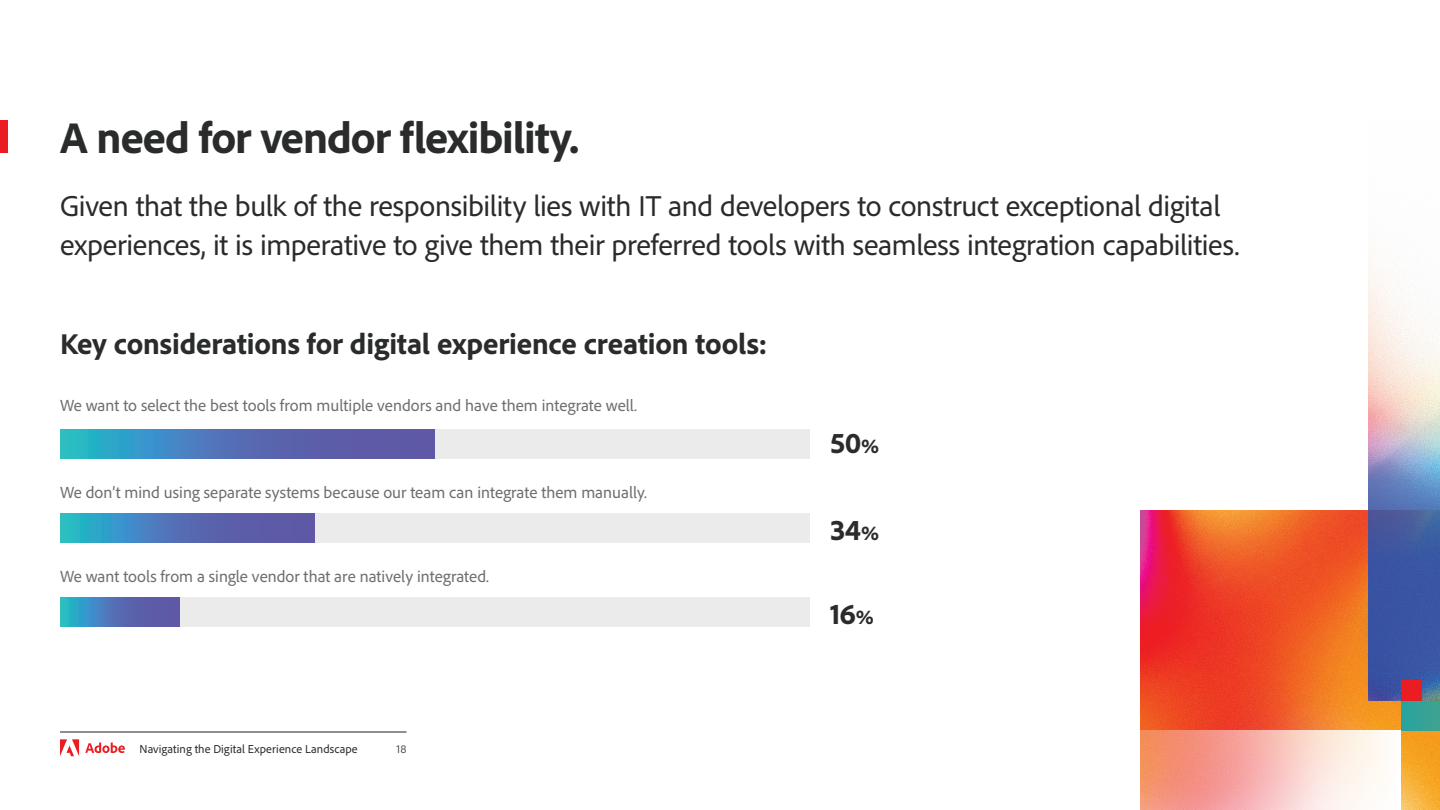
<style>
.page{position:relative;width:1440px;height:810px;background:#fff}
.page>*{position:absolute;margin:0;border:0;box-sizing:border-box;transform-origin:0 0}
.t1{font:800 45px "Adobe Clean";letter-spacing:-.02em;color:#2a2b2b}
.t2{font:30px/39px "Adobe Clean";letter-spacing:-.01em;color:#2a2b2b}
.t3{font:800 30px "Adobe Clean";letter-spacing:-.005em;color:#2a2b2b}
.t4{font:16.8px "Adobe Clean";color:#6e6e6e}
.t5{font:12px "Adobe Clean";letter-spacing:.01em;color:#2a2b2b}
.s1{font-size:21px}
</style>
<div class="page">
<div style="left:0;top:120px;width:7px;height:33px;background:#ea1d23"></div>
<img style="left:1140px;top:510px;width:300px;height:300px">
<img style="left:1368px;top:237px;width:72px;height:464px">
<div style="left:1401px;top:701px;width:39px;height:29px;background:#33a398"></div>
<div style="left:1401px;top:680px;width:21px;height:21px;background:#ea1d23"></div>
<svg style="left:1140px;top:730px;width:261px;height:80px"></svg>
<div style="left:60px;top:429px;width:750px;height:30px;background:#ebebec"></div>
<svg style="left:60px;top:429px;width:375px;height:30px;background:#4c78b6"></svg>
<div style="left:60px;top:513px;width:750px;height:30px;background:#ebebec"></div>
<svg style="left:60px;top:513px;width:255px;height:30px;background:#4c78b6"></svg>
<div style="left:60px;top:597px;width:750px;height:30px;background:#ebebec"></div>
<svg style="left:60px;top:597px;width:120px;height:30px;background:#4b78b6"></svg>
<hr style="left:60px;top:732px;width:346px;height:1px;background:#231f20">
<svg style="left:60px;top:739px;width:65px;height:17px"></svg>
<h1 class="t1" style="left:60px;top:108px;width:521px">A need for vendor flexibility.</h1>
<h2 class="t2" style="left:60px;top:186px;width:1181px">Given that the bulk of the responsibility lies with IT and developers to construct exceptional digital experiences, it is imperative to give them their preferred tools with seamless integration capabilities.</h2>
<h2 class="t3" style="left:60px;top:324px;width:709px">Key considerations for digital experience creation tools:</h2>
<p class="t4" style="left:60px;top:395px;width:578px">We want to select the best tools from multiple vendors and have them integrate well.</p>
<p class="t4" style="left:60px;top:482px;width:589px">We don’t mind using separate systems because our team can integrate them manually.</p>
<p class="t4" style="left:60px;top:566px;width:431px">We want tools from a single vendor that are natively integrated.</p>
<p class="t5" style="left:140px;top:741px;width:220px">Navigating the Digital Experience Landscape</p>
<p class="t5" style="left:396px;top:741px;width:12px">18</p>
<h2 class="t3" style="left:830px;top:423px;width:51px">50<span class="s1">%</span></h2>
<h2 class="t3" style="left:830px;top:510px;width:51px">34<span class="s1">%</span></h2>
<h2 class="t3" style="left:830px;top:594px;width:45px">16<span class="s1">%</span></h2>
</div>
